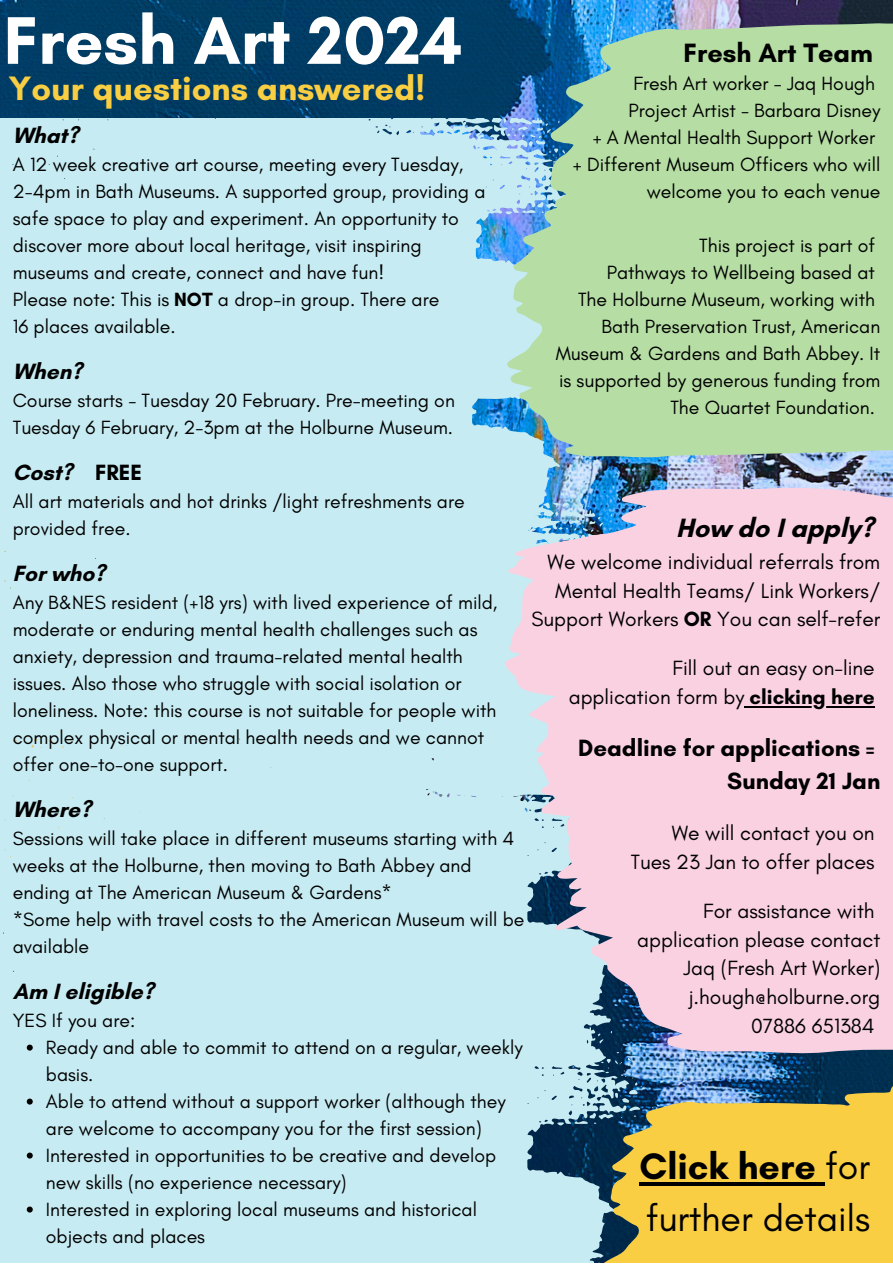
<style>
.page{position:relative;width:893px;height:1264px;background:#fff}
.page>*{position:absolute;margin:0;border:0;box-sizing:border-box;transform-origin:0 0}
.t1{font:700 68.55px "Glacial Indifference";color:#fff}
.t2{font:37.5px "Glacial Indifference";color:#000}
.t3{font:700 37.5px "Glacial Indifference";color:#000}
.t4{font:700 34.5px "Glacial Indifference";color:#face42}
.t5{font:700 27px "Glacial Indifference";color:#000}
.t6{font:700 24px "Glacial Indifference";color:#000}
.t7{font:700 22.5px "Glacial Indifference";color:#000}
.t8{font:21px/28.8px "Glacial Indifference";color:#000;text-align:right}
.t9{font:19.5px/27px "Glacial Indifference";color:#000}
.s1{font-weight:700}
.s2{font-weight:400}
</style>
<div class="page">
<img style="left:0;top:0;width:892px;height:1072px">
<div style="left:0;top:118px;width:540px;height:105px;background:#c7ebf2"></div>
<div style="left:0;top:223px;width:507px;height:228px;background:#c7ebf2"></div>
<svg style="left:507px;top:174px;width:33px;height:229px;background:#a7d3d4"></svg>
<div style="left:0;top:451px;width:446px;height:269px;background:#c7ebf2"></div>
<div style="left:0;top:720px;width:570px;height:248px;background:#c7ebf2"></div>
<div style="left:0;top:968px;width:652px;height:294px;background:#c7ebf2"></div>
<svg style="left:27px;top:1044px;width:6px;height:6px"></svg>
<svg style="left:27px;top:1098px;width:6px;height:6px"></svg>
<svg style="left:27px;top:1152px;width:6px;height:6px"></svg>
<svg style="left:27px;top:1206px;width:6px;height:6px"></svg>
<svg style="left:570px;top:954px;width:322px;height:100px;background:#d4bed1"></svg>
<svg style="left:597px;top:1072px;width:295px;height:190px;background:#c5af50"></svg>
<svg style="left:446px;top:403px;width:446px;height:551px;background:#dfd0df"></svg>
<svg style="left:540px;top:0;width:352px;height:441px;background:#a7d1a4"></svg>
<hr style="left:744px;top:706px;width:130px;height:1px;background:#000">
<svg style="left:639px;top:1181px;width:186px;height:4px"></svg>
<p class="t1" style="left:4px;top:-1px;width:460px">Fresh Art 2024</p>
<p class="t4" style="left:9px;top:67px;width:418px">Your questions answered!</p>
<p class="t7" style="left:13px;top:122px;width:67px">What?</p>
<p class="t9" style="left:13px;top:151px;width:452px">A 12 week creative art course, meeting every Tuesday,</p>
<p class="t9" style="left:13px;top:178px;width:474px">2-4pm in Bath Museums. A supported group, providing a safe space to play and experiment. An opportunity to discover more about local heritage, visit inspiring</p>
<p class="t9" style="left:13px;top:258px;width:373px">museums and create, connect and have fun!</p>
<p class="t9" style="left:13px;top:285px;width:428px">Please note: This is <span class="s1">NOT</span> a drop-in group. There are</p>
<p class="t9" style="left:13px;top:312px;width:164px">16 places available.</p>
<p class="t7" style="left:13px;top:357px;width:71px">When?</p>
<p class="t9" style="left:13px;top:386px;width:443px">Course starts - Tuesday 20 February. Pre-meeting on<br>Tuesday 6 February, 2-3pm at the Holburne Museum.</p>
<p class="t7" style="left:13px;top:458px;width:131px">Cost? FREE</p>
<p class="t9" style="left:13px;top:487px;width:453px">All art materials and hot drinks /light refreshments are provided free.</p>
<p class="t7" style="left:13px;top:559px;width:94px">For who?</p>
<p class="t9" style="left:13px;top:588px;width:486px">Any B&amp;NES resident (+18 yrs) with lived experience of mild, moderate or enduring mental health challenges such as anxiety, depression and trauma-related mental health</p>
<p class="t9" style="left:13px;top:669px;width:485px">issues. Also those who struggle with social isolation or loneliness. Note: this course is not suitable for people with complex physical or mental health needs and we cannot offer one-to-one support.</p>
<p class="t7" style="left:13px;top:795px;width:80px">Where?</p>
<p class="t9" style="left:13px;top:824px;width:503px">Sessions will take place in different museums starting with 4 weeks at the Holburne, then moving to Bath Abbey and ending at The American Museum &amp; Gardens*</p>
<p class="t9" style="left:13px;top:905px;width:513px">*Some help with travel costs to the American Museum will be available</p>
<p class="t7" style="left:13px;top:977px;width:142px">Am I eligible?</p>
<p class="t9" style="left:13px;top:1006px;width:124px">YES If you are:</p>
<p class="t9" style="left:46px;top:1033px;width:478px">Ready and able to commit to attend on a regular, weekly basis.</p>
<p class="t9" style="left:46px;top:1087px;width:461px">Able to attend without a support worker (although they are welcome to accompany you for the first session)</p>
<p class="t9" style="left:46px;top:1141px;width:452px">Interested in opportunities to be creative and develop new skills (no experience necessary)</p>
<p class="t9" style="left:46px;top:1195px;width:432px">Interested in exploring local museums and historical objects and places</p>
<p class="t5" style="left:683px;top:36px;width:191px">Fresh Art Team</p>
<p class="t9" style="left:633px;top:70px;width:243px">Fresh Art worker - Jaq Hough</p>
<p class="t9" style="left:628px;top:97px;width:253px">Project Artist - Barbara Disney</p>
<p class="t9" style="left:592px;top:124px;width:284px">+ A Mental Health Support Worker</p>
<p class="t9" style="left:573px;top:151px;width:309px;text-align:right">+ Different Museum Officers who will welcome you to each venue</p>
<p class="t9" style="left:699px;top:231px;width:177px">This project is part of</p>
<p class="t9" style="left:606px;top:258px;width:270px">Pathways to Wellbeing based at</p>
<p class="t9" style="left:578px;top:285px;width:298px">The Holburne Museum, working with</p>
<p class="t9" style="left:555px;top:312px;width:326px;text-align:right">Bath Preservation Trust, American Museum &amp; Gardens and Bath Abbey. It is supported by generous funding from The Quartet Foundation.</p>
<p class="t5" style="left:676px;top:511px;width:199px">How do I apply?</p>
<p class="t8" style="left:531px;top:547px;width:350px">We welcome individual referrals from<br>Mental Health Teams/ Link Workers/<br>Support Workers <span class="s1">OR</span> You can self-refer</p>
<p class="t8" style="left:672px;top:653px;width:203px">Fill out an easy on-line</p>
<p class="t8" style="left:568px;top:682px;width:307px">application form by <span class="s1">clicking here</span></p>
<p class="t6" style="left:578px;top:733px;width:297px">Deadline for applications =</p>
<p class="t6" style="left:727px;top:766px;width:154px">Sunday 21 Jan</p>
<p class="t8" style="left:671px;top:818px;width:204px">We will contact you on</p>
<p class="t8" style="left:630px;top:847px;width:245px">Tues 23 Jan to offer places</p>
<p class="t8" style="left:703px;top:896px;width:173px">For assistance with</p>
<p class="t8" style="left:637px;top:924px;width:244px">application please contact</p>
<p class="t8" style="left:683px;top:953px;width:198px;text-align:left">Jaq (Fresh Art Worker) j.hough@holburne.org</p>
<p class="t8" style="left:751px;top:1011px;width:125px">07886 651384</p>
<p class="t3" style="left:639px;top:1143px;width:232px">Click here <span class="s2">for</span></p>
<p class="t2" style="left:645px;top:1195px;width:226px">further details</p>
</div>
